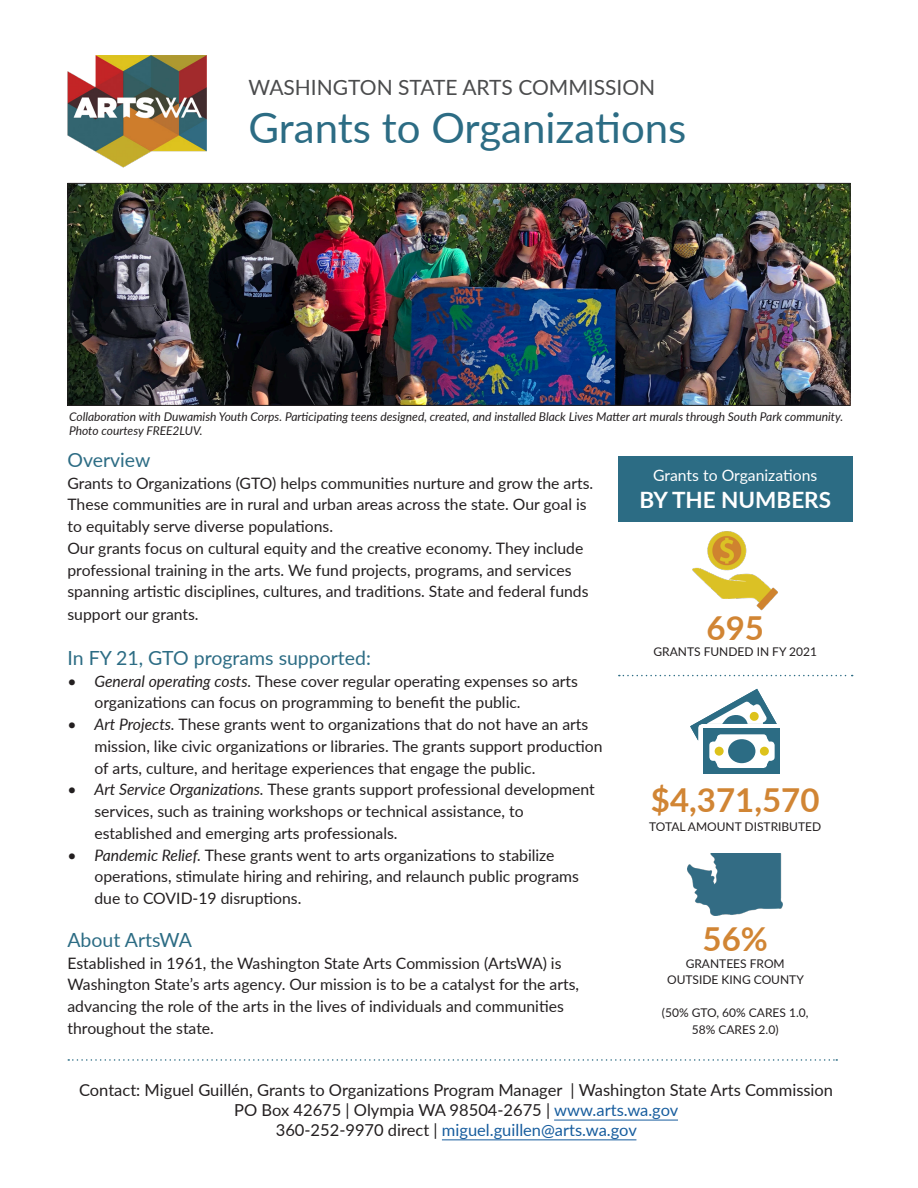
<style>
.page{position:relative;width:918px;height:1188px;background:#fff}
.page>*{position:absolute;margin:0;border:0;box-sizing:border-box;transform-origin:0 0}
.t1{font:42px "Lato";color:#2c6c84}
.t2{font:700 33px "Lato";color:#d18534}
.t3{font:700 22.5px "Lato";color:#fff}
.t4{font:21px "Lato";color:#4b4c4d}
.t5{font:19.5px "Lato";color:#2c6c84}
.t6{font:16.5px/19.8px "Lato";color:#231f20;text-align:center}
.t7{font:15.75px/21.8px "Lato";color:#231f20}
.t8{font:15.75px "Lato";color:#fff}
.t9{font:italic 12px/14.4px "Lato";color:#231f20}
.t10{font:12px/16.5px "Lato";color:#231f20;text-align:center}
.s1{font-style:italic}
.s2{color:#175d9e}
</style>
<div class="page">
<hr style="left:554px;top:1120px;width:124px;height:1px;background:#175d9e">
<hr style="left:442px;top:1140px;width:194px;height:1px;background:#175d9e">
<div style="left:618px;top:456px;width:234px;height:65px;background:#2c6c84"></div>
<div style="left:704px;top:729px;width:76px;height:45px;background:#2c6c84"></div>
<svg style="left:690px;top:689px;width:87px;height:79px"></svg>
<div style="left:728px;top:739px;width:27px;height:24px;background:#2c6c84;border-radius:50%"></div>
<div style="left:715px;top:747px;width:9px;height:9px;background:#ddc21b;border-radius:50%"></div>
<div style="left:760px;top:747px;width:9px;height:9px;background:#ddc21b;border-radius:50%"></div>
<svg style="left:619px;top:675px;width:234px;height:1px"></svg>
<svg style="left:68px;top:1059px;width:769px;height:2px"></svg>
<img style="left:70px;top:185px;width:778px;height:219px">
<div style="left:68px;top:183px;width:782px;height:223px;border:1px solid #231f20"></div>
<img style="left:688px;top:854px;width:95px;height:62px">
<img style="left:684px;top:521px;width:103px;height:90px">
<img style="left:68px;top:55px;width:138px;height:113px">
<h3 class="t4" style="left:249px;top:72px;width:408px">WASHINGTON STATE ARTS COMMISSION</h3>
<h1 class="t1" style="left:249px;top:98px;width:439px">Grants to Organizations</h1>
<p class="t9" style="left:69px;top:409px;width:776px">Collaboration with Duwamish Youth Corps. Participating teens designed, created, and installed Black Lives Matter art murals through South Park community.<br>Photo courtesy FREE2LUV.</p>
<p class="t5" style="left:68px;top:446px;width:85px">Overview</p>
<p class="t7" style="left:68px;top:471px;width:527px">Grants to Organizations (GTO) helps communities nurture and grow the arts.<br>These communities are in rural and urban areas across the state. Our goal is to equitably serve diverse populations.<br>Our grants focus on cultural equity and the creative economy. They include professional training in the arts. We fund projects, programs, and services spanning artistic disciplines, cultures, and traditions. State and federal funds support our grants.</p>
<p class="t5" style="left:68px;top:644px;width:305px">In FY 21, GTO programs supported:</p>
<p class="t7" style="left:94px;top:669px;width:485px;text-indent:-27px"><span class="s1">• General operating costs.</span> These cover regular operating expenses so arts organizations can focus on programming to benefit the public.</p>
<p class="t7" style="left:94px;top:713px;width:510px;text-indent:-27px"><span class="s1">• Art Projects.</span> These grants went to organizations that do not have an arts mission, like civic organizations or libraries. The grants support production of arts, culture, and heritage experiences that engage the public.</p>
<p class="t7" style="left:94px;top:778px;width:502px;text-indent:-27px"><span class="s1">• Art Service Organizations.</span> These grants support professional development services, such as training workshops or technical assistance, to established and emerging arts professionals.</p>
<p class="t7" style="left:94px;top:843px;width:486px;text-indent:-27px"><span class="s1">• Pandemic Relief.</span> These grants went to arts organizations to stabilize operations, stimulate hiring and rehiring, and relaunch public programs due to COVID-19 disruptions.</p>
<p class="t5" style="left:68px;top:926px;width:126px">About ArtsWA</p>
<p class="t7" style="left:68px;top:951px;width:513px">Established in 1961, the Washington State Arts Commission (ArtsWA) is Washington State’s arts agency. Our mission is to be a catalyst for the arts, advancing the role of the arts in the lives of individuals and communities throughout the state.</p>
<p class="t8" style="left:653px;top:464px;width:166px">Grants to Organizations</p>
<h3 class="t3" style="left:639px;top:483px;width:193px">BY THE NUMBERS</h3>
<h2 class="t2" style="left:707px;top:603px;width:59px">695</h2>
<p class="t10" style="left:653px;top:643px;width:165px">GRANTS FUNDED IN FY 2021</p>
<h2 class="t2" style="left:651px;top:775px;width:170px">$4,371,570</h2>
<p class="t10" style="left:649px;top:818px;width:174px">TOTAL AMOUNT DISTRIBUTED</p>
<h2 class="t2" style="left:703px;top:915px;width:67px">56%</h2>
<p class="t10" style="left:667px;top:955px;width:138px">GRANTEES FROM<br>OUTSIDE KING COUNTY</p>
<p class="t10" style="left:662px;top:1004px;width:148px">(50% GTO, 60% CARES 1.0,<br>58% CARES 2.0)</p>
<p class="t6" style="left:79px;top:1080px;width:756px">Contact: Miguel Guillén, Grants to Organizations Program Manager | Washington State Arts Commission<br>PO Box 42675 | Olympia WA 98504-2675 | <span class="s2">www.arts.wa.gov<br></span>360-252-9970 direct | <span class="s2">miguel.guillen@arts.wa.gov</span></p>
</div>
